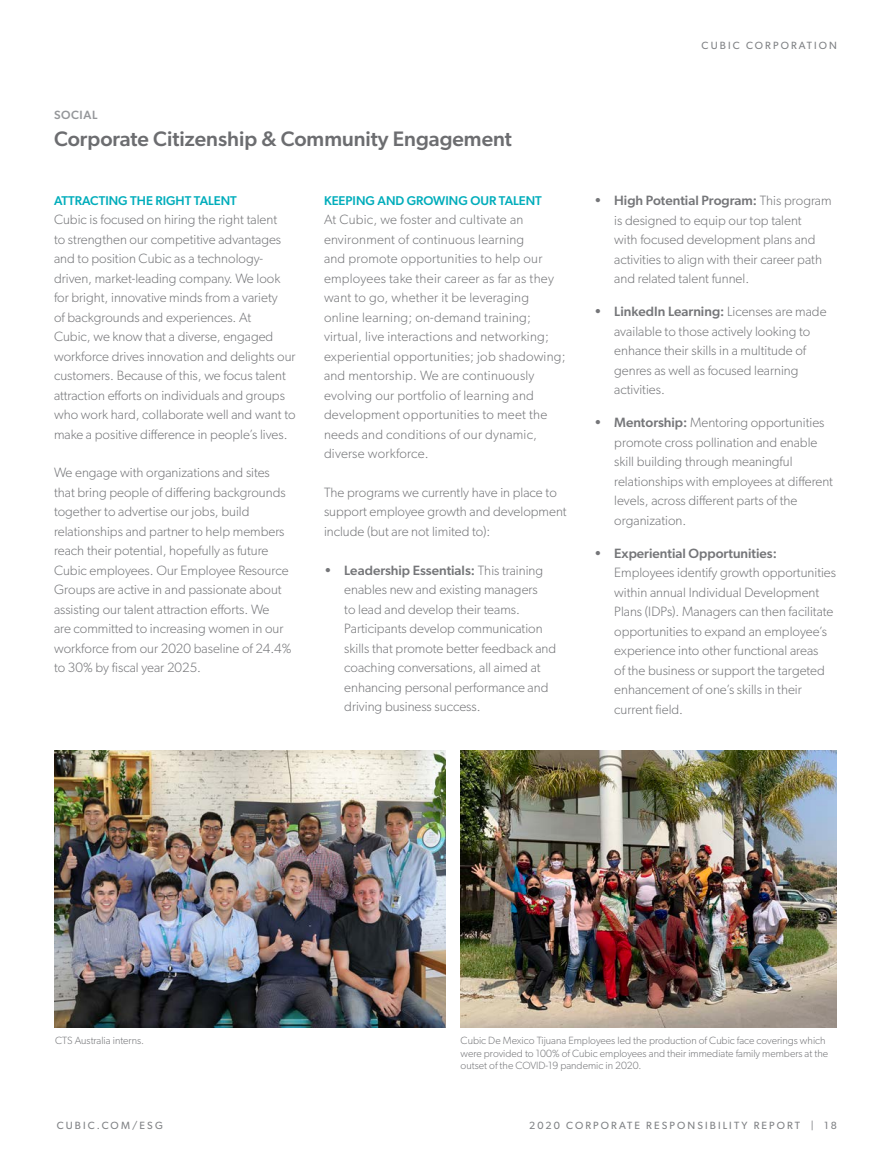
<style>
.page{position:relative;width:891px;height:1161px;background:#fff}
.page>*{position:absolute;margin:0;border:0;box-sizing:border-box;transform-origin:0 0}
.page_header_small{font:500 21px "Gibson";color:#6c6d70}
.text_style_01{font:300 13.5px/19.5px "Gibson";color:#757679}
.subhead_01{font:500 12.75px "Gibson";color:#00adbb}
.section_title{font:500 12px "Gibson";letter-spacing:.05em;color:#95979a}
.photo_caption{font:300 10.5px/12.6px "Gibson";color:#757679}
.t1{font:10.5px "Gibson";letter-spacing:.2em;color:#808285}
.s1{font-weight:500}
</style>
<div class="page">
<img style="left:54px;top:750px;width:392px;height:277px">
<img style="left:461px;top:750px;width:376px;height:277px">
<p class="section_title" style="left:54px;top:108px;width:45px">SOCIAL</p>
<p class="page_header_small" style="left:54px;top:126px;width:459px">Corporate Citizenship &amp; Community Engagement</p>
<p class="subhead_01" style="left:54px;top:193px;width:184px">ATTRACTING THE RIGHT TALENT</p>
<p class="text_style_01" style="left:54px;top:210px;width:243px">Cubic is focused on hiring the right talent<br>to strengthen our competitive advantages and to position Cubic as a technology&shy;driven, market-leading company. We look for bright, innovative minds from a variety<br>of backgrounds and experiences. At<br>Cubic, we know that a diverse, engaged workforce drives innovation and delights our customers. Because of this, we focus talent attraction efforts on individuals and groups who work hard, collaborate well and want to make a positive difference in people’s lives.</p>
<p class="text_style_01" style="left:54px;top:463px;width:239px">We engage with organizations and sites that bring people of differing backgrounds together to advertise our jobs, build relationships and partner to help members reach their potential, hopefully as future Cubic employees. Our Employee Resource Groups are active in and passionate about assisting our talent attraction efforts. We<br>are committed to increasing women in our workforce from our 2020 baseline of 24.4% to 30% by fiscal year 2025.</p>
<p class="subhead_01" style="left:324px;top:193px;width:219px">KEEPING AND GROWING OUR TALENT</p>
<p class="text_style_01" style="left:324px;top:210px;width:243px">At Cubic, we foster and cultivate an environment of continuous learning<br>and promote opportunities to help our employees take their career as far as they want to go, whether it be leveraging online learning; on-demand training; virtual, live interactions and networking; experiential opportunities; job shadowing; and mentorship. We are continuously evolving our portfolio of learning and development opportunities to meet the needs and conditions of our dynamic, diverse workforce.</p>
<p class="text_style_01" style="left:324px;top:482px;width:244px">The programs we currently have in place to support employee growth and development include (but are not limited to):</p>
<p class="text_style_01" style="left:344px;top:560px;width:214px;text-indent:-20px"><span class="s1">• Leadership Essentials:</span> This training enables new and existing managers<br>to lead and develop their teams.<br>Participants develop communication skills that promote better feedback and coaching conversations, all aimed at enhancing personal performance and driving business success.</p>
<p class="t1" style="left:702px;top:39px;width:137px">CUBIC CORPORATION</p>
<p class="text_style_01" style="left:614px;top:191px;width:219px;text-indent:-20px"><span class="s1">• High Potential Program:</span> This program is designed to equip our top talent<br>with focused development plans and activities to align with their career path and related talent funnel.</p>
<p class="text_style_01" style="left:614px;top:302px;width:214px;text-indent:-20px"><span class="s1">• LinkedIn Learning:</span> Licenses are made available to those actively looking to enhance their skills in a multitude of genres as well as focused learning activities.</p>
<p class="text_style_01" style="left:614px;top:413px;width:220px;text-indent:-20px"><span class="s1">• Mentorship:</span> Mentoring opportunities promote cross pollination and enable skill building through meaningful relationships with employees at different levels, across different parts of the organization.</p>
<p class="text_style_01" style="left:614px;top:543px;width:223px;text-indent:-20px"><span class="s1">• Experiential Opportunities:<br></span>Employees identify growth opportunities within annual Individual Development Plans (IDPs). Managers can then facilitate opportunities to expand an employee’s experience into other functional areas<br>of the business or support the targeted enhancement of one’s skills in their current field.</p>
<p class="photo_caption" style="left:55px;top:1034px;width:90px">CTS Australia interns.</p>
<p class="photo_caption" style="left:461px;top:1034px;width:369px">Cubic De Mexico Tijuana Employees led the production of Cubic face coverings which were provided to 100% of Cubic employees and their immediate family members at the outset of the COVID-19 pandemic in 2020.</p>
<p class="t1" style="left:57px;top:1119px;width:108px">CUBIC.COM/ESG</p>
<p class="t1" style="left:529px;top:1119px;width:309px">2020 CORPORATE RESPONSIBILITY REPORT | 18</p>
</div>
